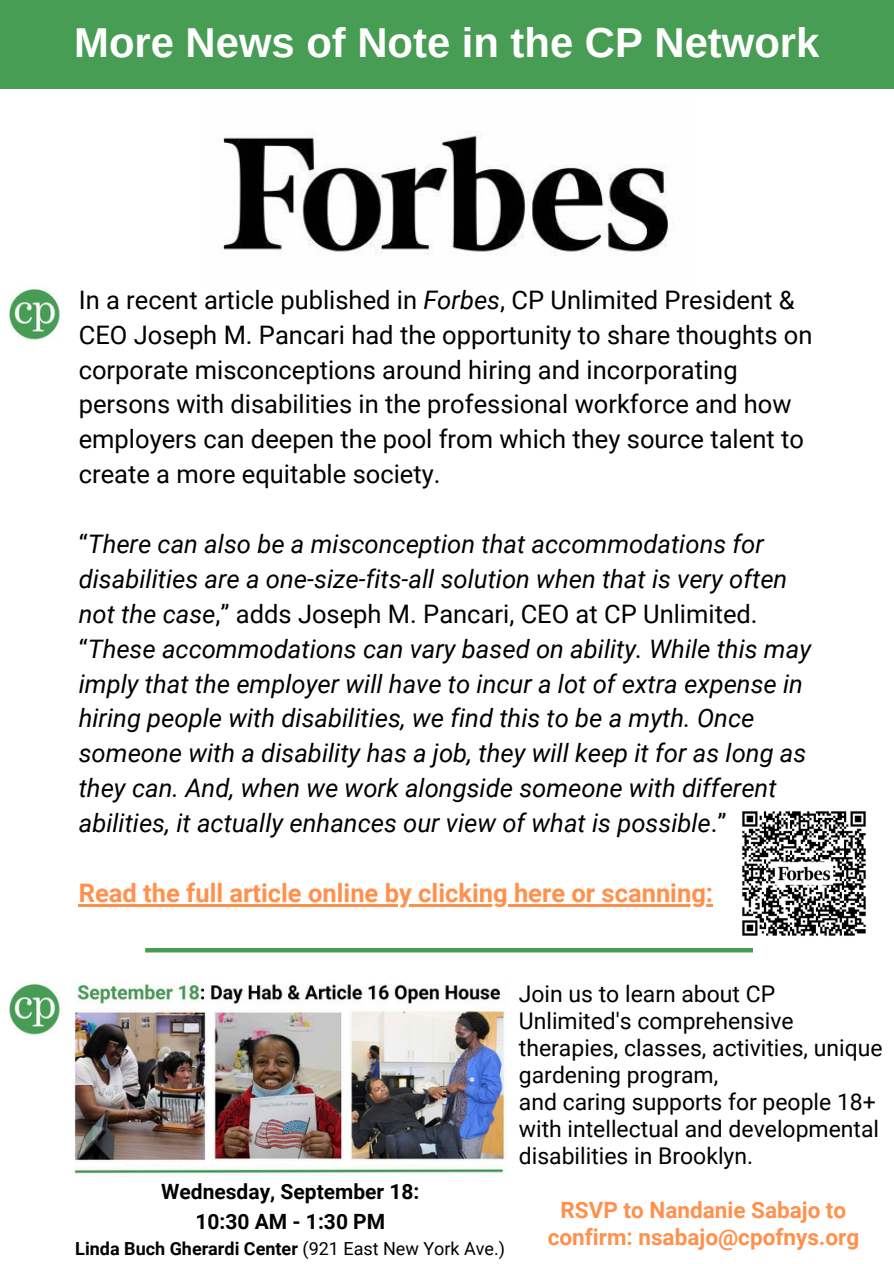
<style>
.page{position:relative;width:894px;height:1264px;background:#fff}
.page>*{position:absolute;margin:0;border:0;box-sizing:border-box;transform-origin:0 0}
.t1{font:700 41.7px "Arimo";color:#fff}
.t2{font:italic 25.5px/34.8px "Roboto";color:#000}
.t3{font:25.5px/34.8px "Roboto";color:#000}
.t4{font:700 25.5px "Roboto";color:#ff914d}
.t5{font:22.95px/27px "Roboto";color:#000}
.t6{font:700 22.5px/27px "Roboto";color:#ff914d;text-align:center}
.t7{font:700 21px "Roboto";color:#000}
.t8{font:700 18px "Roboto";color:#000}
.s1{font-style:italic}
.s2{font-style:normal}
.s3{font-weight:400}
</style>
<div class="page">
<div style="left:0;top:0;width:893px;height:89px;background:#479d54"></div>
<img style="left:10px;top:289px;width:52px;height:51px">
<hr style="left:145px;top:948px;width:607px;height:4px;background:#479d54">
<img style="left:10px;top:984px;width:52px;height:51px">
<img style="left:222px;top:131px;width:451px;height:123px">
<hr style="left:79px;top:904px;width:634px;height:2px;background:#ff914d">
<img style="left:742px;top:811px;width:124px;height:125px">
<img style="left:74px;top:984px;width:432px;height:190px">
<p class="t1" style="left:74px;top:19px;width:746px">More News of Note in the CP Network</p>
<h3 class="t3" style="left:79px;top:283px;width:735px">In a recent article published in <span class="s1">Forbes</span>, CP Unlimited President &amp; CEO Joseph M. Pancari had the opportunity to share thoughts on corporate misconceptions around hiring and incorporating persons with disabilities in the professional workforce and how employers can deepen the pool from which they source talent to create a more equitable society.</h3>
<h3 class="t2" style="left:79px;top:527px;width:733px"><span class="s2">“</span>There can also be a misconception that accommodations for disabilities are a one-size-fits-all solution when that is very often not the case<span class="s2">,” adds Joseph M. Pancari, CEO at CP Unlimited. “</span>These accommodations can vary based on ability. While this may imply that the employer will have to incur a lot of extra expense in hiring people with disabilities, we find this to be a myth. Once someone with a disability has a job, they will keep it for as long as they can. And, when we work alongside someone with different abilities, it actually enhances our view of what is possible<span class="s2">.”</span></h3>
<h2 class="t4" style="left:79px;top:878px;width:635px">Read the full article online by clicking here or scanning:</h2>
<p class="t7" style="left:161px;top:1179px;width:260px">Wednesday, September 18:</p>
<h3 class="t7" style="left:195px;top:1209px;width:191px">10:30 AM - 1:30 PM</h3>
<h4 class="t8" style="left:75px;top:1237px;width:431px">Linda Buch Gherardi Center <span class="s3">(921 East New York Ave.)</span></h4>
<p class="t5" style="left:518px;top:980px;width:365px">Join us to learn about CP<br>Unlimited's comprehensive therapies, classes, activities, unique gardening program,<br>and caring supports for people 18+ with intellectual and developmental disabilities in Brooklyn.</p>
<p class="t6" style="left:547px;top:1196px;width:313px">RSVP to Nandanie Sabajo to confirm: nsabajo@cpofnys.org</p>
</div>
